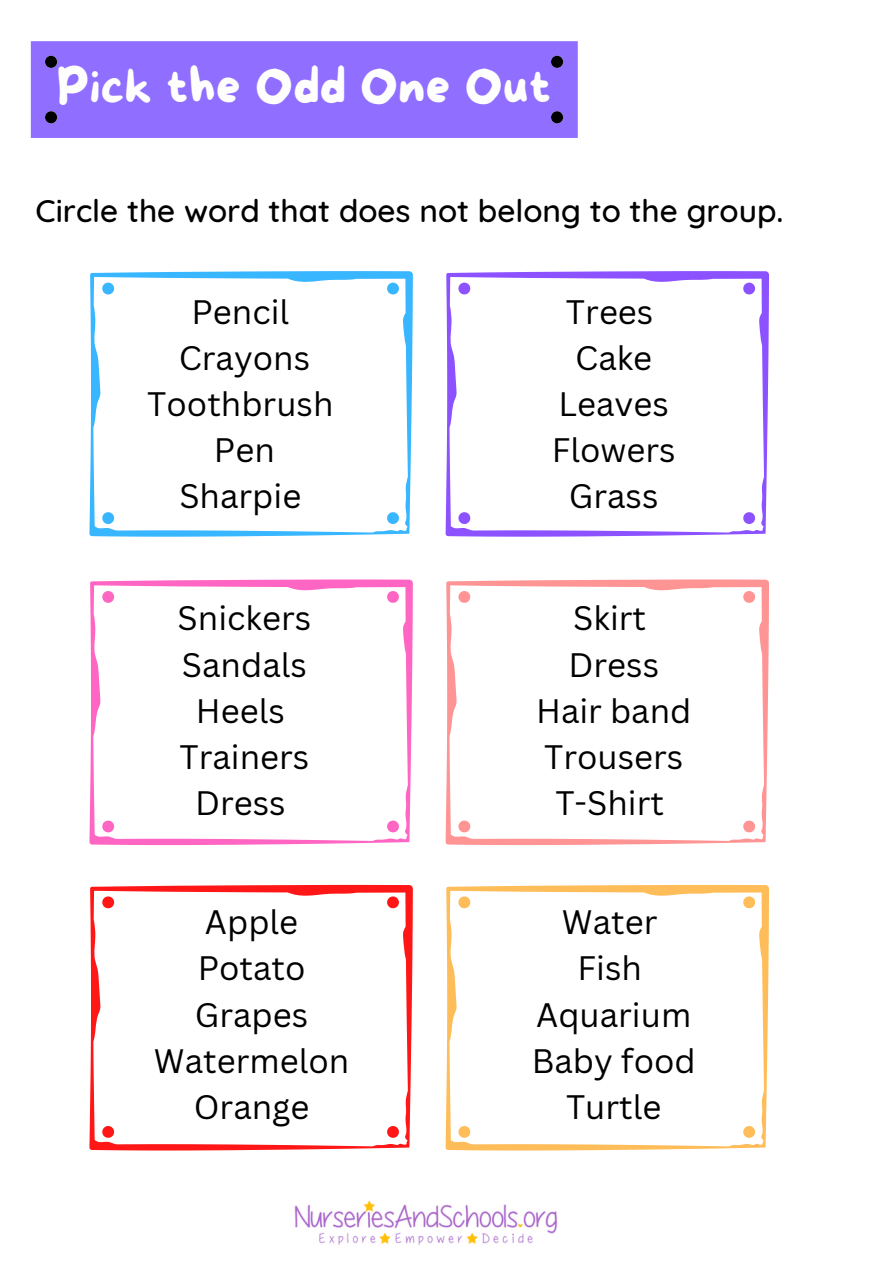
<style>
.page{position:relative;width:894px;height:1264px;background:#fff}
.page>*{position:absolute;margin:0;border:0;box-sizing:border-box;transform-origin:0 0}
.t1{font:48.75px "More Sugar";color:#fefefe}
.t2{font:33px/46.2px "Canva Sans";color:#000;text-align:center}
.t3{font:500 31.65px "Quicksand";color:#000}
</style>
<div class="page">
<svg style="left:445px;top:271px;width:323px;height:265px"></svg>
<svg style="left:458px;top:282px;width:12px;height:12px"></svg>
<svg style="left:743px;top:282px;width:11px;height:12px"></svg>
<svg style="left:458px;top:512px;width:12px;height:12px"></svg>
<svg style="left:743px;top:512px;width:11px;height:12px"></svg>
<svg style="left:445px;top:579px;width:323px;height:266px"></svg>
<svg style="left:458px;top:591px;width:12px;height:12px"></svg>
<svg style="left:743px;top:591px;width:11px;height:12px"></svg>
<svg style="left:458px;top:820px;width:12px;height:12px"></svg>
<svg style="left:743px;top:820px;width:11px;height:12px"></svg>
<svg style="left:445px;top:884px;width:323px;height:266px"></svg>
<svg style="left:458px;top:896px;width:12px;height:12px"></svg>
<svg style="left:743px;top:896px;width:11px;height:12px"></svg>
<svg style="left:458px;top:1125px;width:12px;height:12px"></svg>
<svg style="left:743px;top:1125px;width:11px;height:12px"></svg>
<svg style="left:89px;top:884px;width:324px;height:266px"></svg>
<svg style="left:102px;top:896px;width:12px;height:12px"></svg>
<svg style="left:387px;top:896px;width:12px;height:12px"></svg>
<svg style="left:102px;top:1125px;width:12px;height:12px"></svg>
<svg style="left:387px;top:1125px;width:12px;height:12px"></svg>
<svg style="left:89px;top:271px;width:324px;height:265px"></svg>
<svg style="left:102px;top:282px;width:12px;height:12px"></svg>
<svg style="left:387px;top:282px;width:12px;height:12px"></svg>
<svg style="left:102px;top:512px;width:12px;height:12px"></svg>
<svg style="left:387px;top:512px;width:12px;height:12px"></svg>
<svg style="left:89px;top:579px;width:324px;height:266px"></svg>
<svg style="left:102px;top:591px;width:12px;height:12px"></svg>
<svg style="left:387px;top:591px;width:12px;height:12px"></svg>
<svg style="left:102px;top:820px;width:12px;height:12px"></svg>
<svg style="left:387px;top:820px;width:12px;height:12px"></svg>
<div style="left:31px;top:41px;width:546px;height:97px;background:#906eff"></div>
<div style="left:45px;top:56px;width:12px;height:12px;background:#000;border-radius:50%"></div>
<div style="left:551px;top:56px;width:12px;height:12px;background:#000;border-radius:50%"></div>
<div style="left:551px;top:111px;width:12px;height:12px;background:#000;border-radius:50%"></div>
<div style="left:45px;top:111px;width:12px;height:12px;background:#000;border-radius:50%"></div>
<img style="left:294px;top:1200px;width:264px;height:45px">
<h1 class="t1" style="left:57px;top:60px;width:495px">Pick the Odd One Out</h1>
<p class="t3" style="left:36px;top:190px;width:749px">Circle the word that does not belong to the group.</p>
<p class="t2" style="left:147px;top:288px;width:188px">Pencil<br>Crayons<br>Toothbrush<br>Pen<br>Sharpie</p>
<p class="t2" style="left:551px;top:288px;width:125px">Trees<br>Cake<br>Leaves<br>Flowers<br>Grass</p>
<p class="t2" style="left:177px;top:594px;width:135px">Snickers<br>Sandals<br>Heels<br>Trainers<br>Dress</p>
<p class="t2" style="left:536px;top:594px;width:157px">Skirt<br>Dress<br>Hair band<br>Trousers<br>T-Shirt</p>
<p class="t2" style="left:154px;top:898px;width:197px">Apple<br>Potato<br>Grapes<br>Watermelon<br>Orange</p>
<p class="t2" style="left:531px;top:898px;width:165px">Water<br>Fish<br>Aquarium<br>Baby food<br>Turtle</p>
</div>
